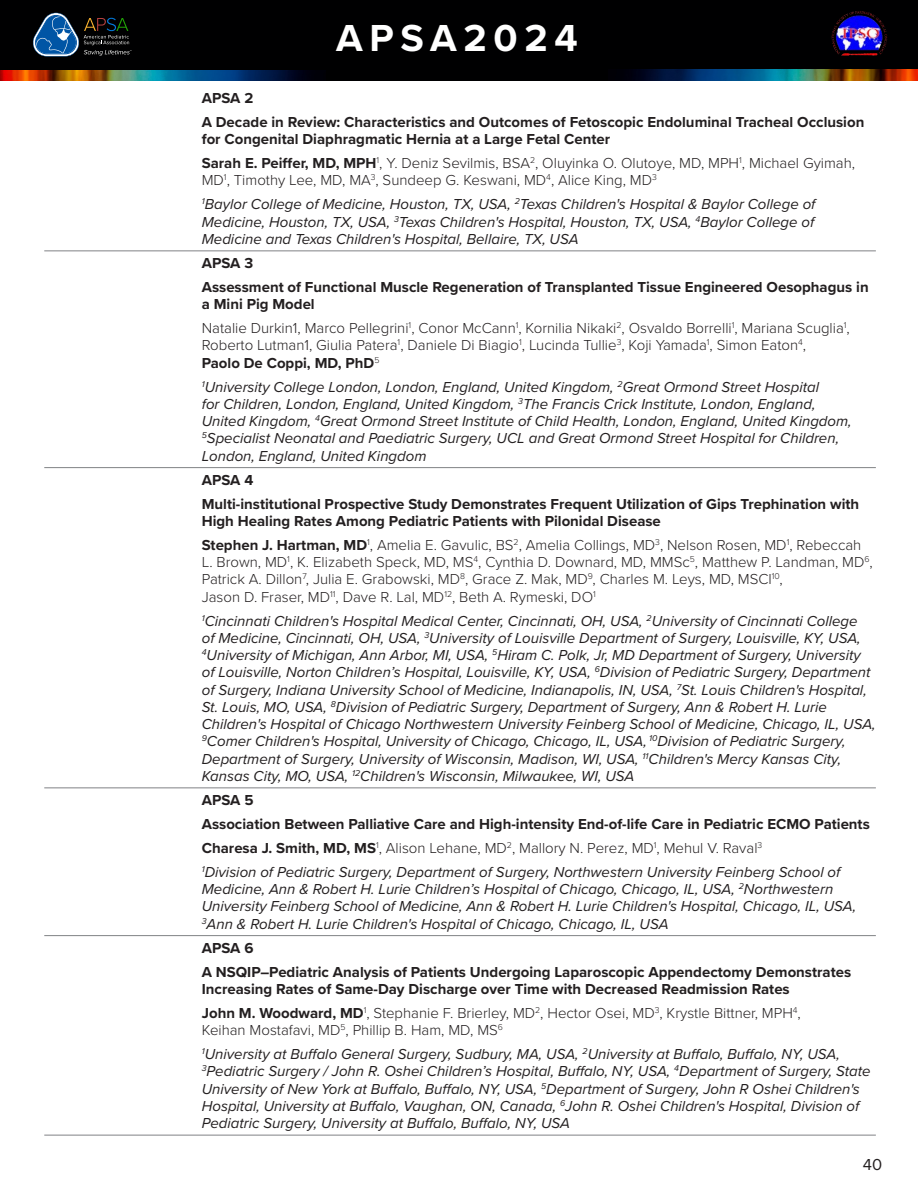
<style>
.page{position:relative;width:918px;height:1188px;background:#fff}
.page>*{position:absolute;margin:0;border:0;box-sizing:border-box;transform-origin:0 0}
.t1{font:700 39px "Proxima Nova";letter-spacing:.17em;color:#fff}
.t2{font:16.5px "Proxima Nova";color:#231f20}
.t3{font:italic 15px/17.2px "Proxima Nova";color:#231f20}
.t4{font:300 15px/17.2px "Proxima Nova";color:#231f20}
.t5{font:700 15px/17.2px "Proxima Nova";color:#231f20}
.s1{font-weight:700}
</style>
<div class="page">
<div style="left:0;top:0;width:918px;height:81px;background:#000001"></div>
<img style="left:0;top:70px;width:312px;height:11px">
<img style="left:625px;top:69px;width:293px;height:12px">
<svg style="left:33px;top:13px;width:99px;height:43px"></svg>
<img style="left:831px;top:11px;width:56px;height:45px">
<hr style="left:44px;top:251px;width:832px;height:1px;background:#808285">
<hr style="left:44px;top:467px;width:832px;height:1px;background:#808285">
<hr style="left:44px;top:788px;width:832px;height:1px;background:#808285">
<hr style="left:44px;top:935px;width:832px;height:1px;background:#808285">
<hr style="left:44px;top:1135px;width:832px;height:1px;background:#808285">
<p class="t1" style="left:336px;top:9px;width:243px">APSA2024</p>
<p class="t5" style="left:202px;top:89px;width:53px">APSA 2</p>
<p class="t5" style="left:202px;top:113px;width:664px">A Decade in Review: Characteristics and Outcomes of Fetoscopic Endoluminal Tracheal Occlusion for Congenital Diaphragmatic Hernia at a Large Fetal Center</p>
<p class="t4" style="left:202px;top:154px;width:655px"><span class="s1">Sarah E. Peiffer, MD, MPH</span><sup>1</sup>, Y. Deniz Sevilmis, BSA<sup>2</sup>, Oluyinka O. Olutoye, MD, MPH<sup>1</sup>, Michael Gyimah,<br>MD<sup>1</sup>, Timothy Lee, MD, MA<sup>3</sup>, Sundeep G. Keswani, MD<sup>4</sup>, Alice King, MD<sup>3</sup></p>
<p class="t3" style="left:202px;top:195px;width:615px;text-align:justify"><sup>1</sup>Baylor College of Medicine, Houston, TX, USA, <sup>2</sup>Texas Children's Hospital &amp; Baylor College of Medicine, Houston, TX, USA, <sup>3</sup>Texas Children's Hospital, Houston, TX, USA, <sup>4</sup>Baylor College of Medicine and Texas Children's Hospital, Bellaire, TX, USA</p>
<p class="t5" style="left:202px;top:254px;width:53px">APSA 3</p>
<p class="t5" style="left:202px;top:278px;width:668px">Assessment of Functional Muscle Regeneration of Transplanted Tissue Engineered Oesophagus in a Mini Pig Model</p>
<p class="t4" style="left:202px;top:319px;width:650px">Natalie Durkin1, Marco Pellegrini<sup>1</sup>, Conor McCann<sup>1</sup>, Kornilia Nikaki<sup>2</sup>, Osvaldo Borrelli<sup>1</sup>, Mariana Scuglia<sup>1</sup>,<br>Roberto Lutman1, Giulia Patera<sup>1</sup>, Daniele Di Biagio<sup>1</sup>, Lucinda Tullie<sup>3</sup>, Koji Yamada<sup>1</sup>, Simon Eaton<sup>4</sup>,<br><span class="s1">Paolo De Coppi, MD, PhD</span><sup>5</sup></p>
<p class="t3" style="left:202px;top:377px;width:651px"><sup>1</sup>University College London, London, England, United Kingdom, <sup>2</sup>Great Ormond Street Hospital<br>for Children, London, England, United Kingdom, <sup>3</sup>The Francis Crick Institute, London, England, United Kingdom, <sup>4</sup>Great Ormond Street Institute of Child Health, London, England, United Kingdom, <sup>5</sup>Specialist Neonatal and Paediatric Surgery, UCL and Great Ormond Street Hospital for Children, London, England, United Kingdom</p>
<p class="t5" style="left:202px;top:471px;width:53px">APSA 4</p>
<p class="t5" style="left:202px;top:495px;width:659px">Multi-institutional Prospective Study Demonstrates Frequent Utilization of Gips Trephination with<br>High Healing Rates Among Pediatric Patients with Pilonidal Disease</p>
<p class="t4" style="left:202px;top:535px;width:673px"><span class="s1">Stephen J. Hartman, MD</span><sup>1</sup>, Amelia E. Gavulic, BS<sup>2</sup>, Amelia Collings, MD<sup>3</sup>, Nelson Rosen, MD<sup>1</sup>, Rebeccah L. Brown, MD<sup>1</sup>, K. Elizabeth Speck, MD, MS<sup>4</sup>, Cynthia D. Downard, MD, MMSc<sup>5</sup>, Matthew P. Landman, MD<sup>6</sup>, Patrick A. Dillon<sup>7</sup>, Julia E. Grabowski, MD<sup>8</sup>, Grace Z. Mak, MD<sup>9</sup>, Charles M. Leys, MD, MSCI<sup>10</sup>,<br>Jason D. Fraser, MD<sup>11</sup>, Dave R. Lal, MD<sup>12</sup>, Beth A. Rymeski, DO<sup>1</sup></p>
<p class="t3" style="left:202px;top:611px;width:675px"><sup>1</sup>Cincinnati Children's Hospital Medical Center, Cincinnati, OH, USA, <sup>2</sup>University of Cincinnati College<br>of Medicine, Cincinnati, OH, USA, <sup>3</sup>University of Louisville Department of Surgery, Louisville, KY, USA, <sup>4</sup>University of Michigan, Ann Arbor, MI, USA, <sup>5</sup>Hiram C. Polk, Jr, MD Department of Surgery, University of Louisville, Norton Children’s Hospital, Louisville, KY, USA, <sup>6</sup>Division of Pediatric Surgery, Department of Surgery, Indiana University School of Medicine, Indianapolis, IN, USA, <sup>7</sup>St. Louis Children's Hospital, St. Louis, MO, USA, <sup>8</sup>Division of Pediatric Surgery, Department of Surgery, Ann &amp; Robert H. Lurie Children's Hospital of Chicago Northwestern University Feinberg School of Medicine, Chicago, IL, USA, <sup>9</sup>Comer Children's Hospital, University of Chicago, Chicago, IL, USA, <sup>10</sup>Division of Pediatric Surgery, Department of Surgery, University of Wisconsin, Madison, WI, USA, <sup>11</sup>Children's Mercy Kansas City, Kansas City, MO, USA, <sup>12</sup>Children's Wisconsin, Milwaukee, WI, USA</p>
<p class="t5" style="left:202px;top:791px;width:53px">APSA 5</p>
<p class="t5" style="left:202px;top:815px;width:670px">Association Between Palliative Care and High-intensity End-of-life Care in Pediatric ECMO Patients</p>
<p class="t4" style="left:202px;top:838px;width:562px"><span class="s1">Charesa J. Smith, MD, MS</span><sup>1</sup>, Alison Lehane, MD<sup>2</sup>, Mallory N. Perez, MD<sup>1</sup>, Mehul V. Raval<sup>3</sup></p>
<p class="t3" style="left:202px;top:863px;width:656px"><sup>1</sup>Division of Pediatric Surgery, Department of Surgery, Northwestern University Feinberg School of Medicine, Ann &amp; Robert H. Lurie Children’s Hospital of Chicago, Chicago, IL, USA, <sup>2</sup>Northwestern University Feinberg School of Medicine, Ann &amp; Robert H. Lurie Children's Hospital, Chicago, IL, USA, <sup>3</sup>Ann &amp; Robert H. Lurie Children's Hospital of Chicago, Chicago, IL, USA</p>
<p class="t5" style="left:202px;top:939px;width:53px">APSA 6</p>
<p class="t5" style="left:202px;top:963px;width:651px">A NSQIP–Pediatric Analysis of Patients Undergoing Laparoscopic Appendectomy Demonstrates<br>Increasing Rates of Same-Day Discharge over Time with Decreased Readmission Rates</p>
<p class="t4" style="left:202px;top:1003px;width:601px"><span class="s1">John M. Woodward, MD</span><sup>1</sup>, Stephanie F. Brierley, MD<sup>2</sup>, Hector Osei, MD<sup>3</sup>, Krystle Bittner, MPH<sup>4</sup>,<br>Keihan Mostafavi, MD<sup>5</sup>, Phillip B. Ham, MD, MS<sup>6</sup></p>
<p class="t3" style="left:202px;top:1045px;width:670px"><sup>1</sup>University at Buffalo General Surgery, Sudbury, MA, USA, <sup>2</sup>University at Buffalo, Buffalo, NY, USA, <sup>3</sup>Pediatric Surgery / John R. Oshei Children’s Hospital, Buffalo, NY, USA, <sup>4</sup>Department of Surgery, State University of New York at Buffalo, Buffalo, NY, USA, <sup>5</sup>Department of Surgery, John R Oshei Children's Hospital, University at Buffalo, Vaughan, ON, Canada, <sup>6</sup>John R. Oshei Children's Hospital, Division of Pediatric Surgery, University at Buffalo, Buffalo, NY, USA</p>
<p class="t2" style="left:863px;top:1152px;width:21px">40</p>
</div>
